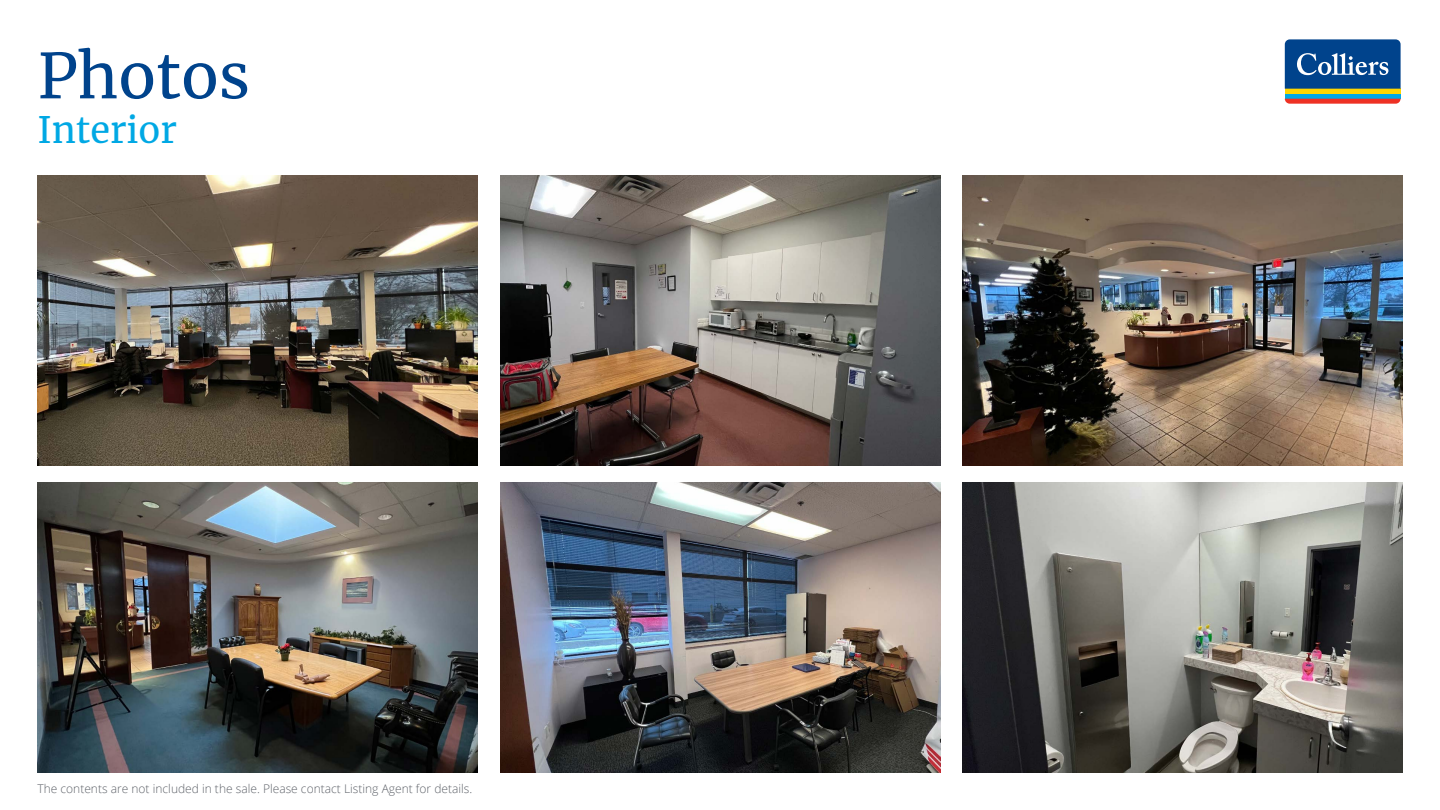
<style>
.page{position:relative;width:1440px;height:810px;background:#fff}
.page>*{position:absolute;margin:0;border:0;box-sizing:border-box;transform-origin:0 0}
.t1{font:61.88px "Merriweather";color:#00438c}
.t2{font:36px "Merriweather";color:#00a8e4}
.t3{font:300 12px "Open Sans";color:#5f636a}
</style>
<div class="page">
<div style="left:1283px;top:38px;width:120px;height:68px;background:linear-gradient(to right,#fff,#fff);border-radius:7px"></div>
<div style="left:1285px;top:94px;width:116px;height:5px;background:#00a8e4"></div>
<div style="left:1285px;top:89px;width:116px;height:5px;background:#ffd600"></div>
<svg style="left:1285px;top:99px;width:116px;height:5px"></svg>
<svg style="left:1285px;top:39px;width:116px;height:50px;background:#205a98"></svg>
<img style="left:500px;top:482px;width:440px;height:290px">
<img style="left:962px;top:482px;width:440px;height:290px">
<img style="left:38px;top:176px;width:439px;height:290px">
<img style="left:500px;top:176px;width:440px;height:290px">
<img style="left:963px;top:176px;width:439px;height:290px">
<img style="left:38px;top:482px;width:439px;height:290px">
<h1 class="t1" style="left:38px;top:33px;width:214px">Photos</h1>
<h2 class="t2" style="left:38px;top:105px;width:141px">Interior</h2>
<p class="t3" style="left:38px;top:780px;width:436px">The contents are not included in the sale. Please contact Listing Agent for details.</p>
</div>
